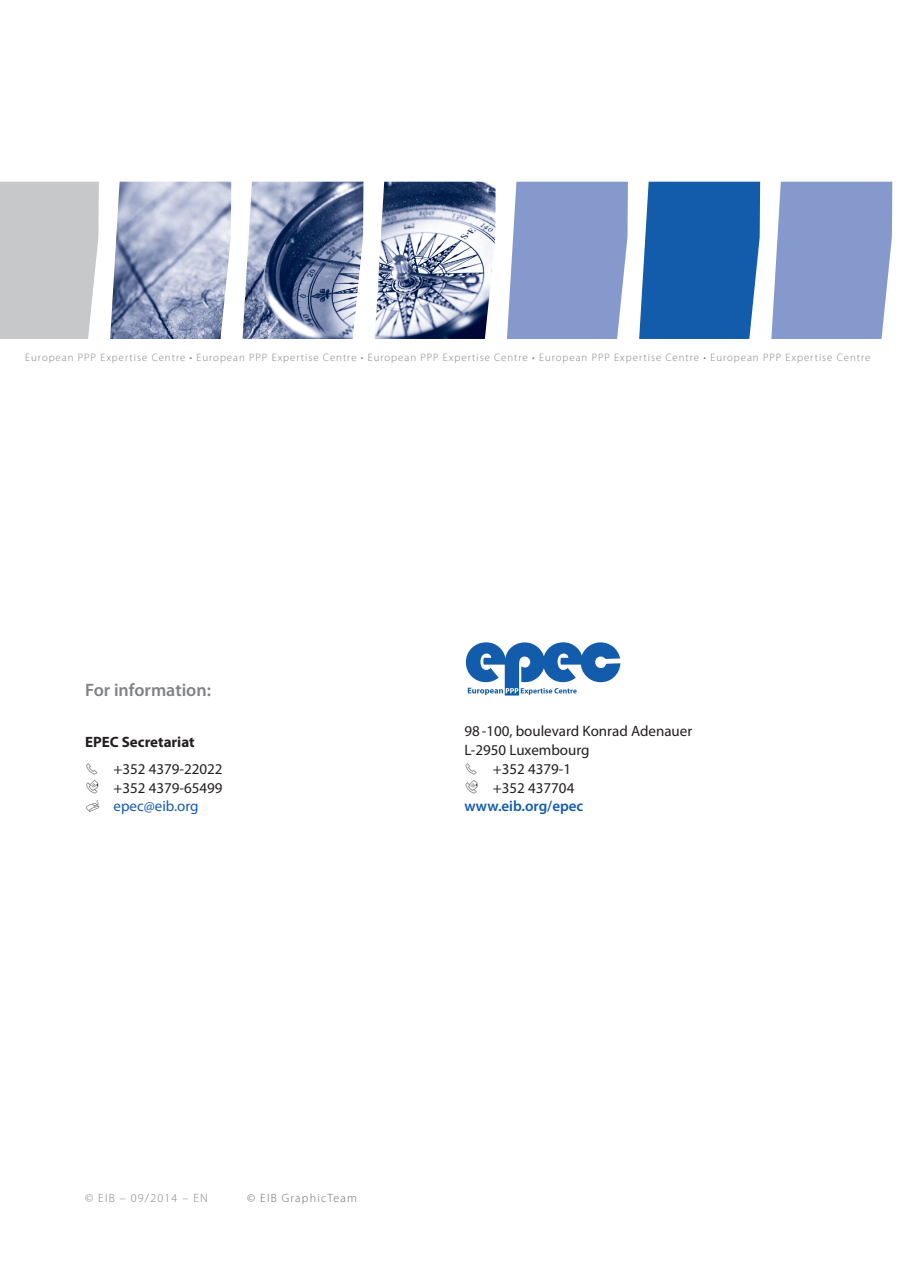
<style>
.page{position:relative;width:903px;height:1263px;background:#fff}
.page>*{position:absolute;margin:0;border:0;box-sizing:border-box;transform-origin:0 0}
.t1{font:600 18px "Myriad Pro";color:#808285}
.t2{font:15px/18.8px "Myriad Pro";color:#231f20;text-align:right}
.t3{font:600 15px "Myriad Pro";color:#135cab}
.t4{font:700 15px "Myriad Pro";color:#231f20}
.t5{font:15px "Myriad Pro";color:#135cab}
.t6{font:300 12px "Myriad Pro";letter-spacing:.1em;color:#808285}
.t7{font:300 12px "Myriad Pro";letter-spacing:.1em;color:#6c6d70}
.t8{font:300 10.8px "Myriad Pro";letter-spacing:.09em;color:#808285}
</style>
<div class="page">
<svg style="left:466px;top:642px;width:154px;height:53px"></svg>
<img style="left:110px;top:182px;width:386px;height:157px">
<svg style="left:507px;top:182px;width:121px;height:157px;background:#8ea0d0"></svg>
<svg style="left:639px;top:182px;width:121px;height:157px;background:#2367b0"></svg>
<svg style="left:771px;top:182px;width:121px;height:157px;background:#8ea0d0"></svg>
<div style="left:0;top:182px;width:99px;height:157px;background:#c7c8ca"></div>
<p class="t8" style="left:25px;top:352px;width:846px">European PPP Expertise Centre • European PPP Expertise Centre • European PPP Expertise Centre • European PPP Expertise Centre • European PPP Expertise Centre</p>
<h1 class="t1" style="left:85px;top:680px;width:127px">For information:</h1>
<h2 class="t4" style="left:85px;top:733px;width:111px">EPEC Secretariat</h2>
<h2 class="t2" style="left:85px;top:760px;width:139px">✓ +352 4379-22022 +352 4379-65499</h2>
<h2 class="t5" style="left:114px;top:798px;width:87px">epec@eib.org</h2>
<h2 class="t2" style="left:464px;top:722px;width:229px;text-align:left">98-100, boulevard Konrad Adenauer<br>L-2950 Luxembourg</h2>
<h2 class="t2" style="left:464px;top:760px;width:111px">✓ +352 4379-1 +352 437704</h2>
<h2 class="t3" style="left:464px;top:798px;width:120px">www.eib.org/epec</h2>
<p class="t6" style="left:85px;top:1191px;width:124px">© EIB – 09/2014 – EN</p>
<p class="t7" style="left:247px;top:1191px;width:111px">© EIB GraphicTeam</p>
</div>
